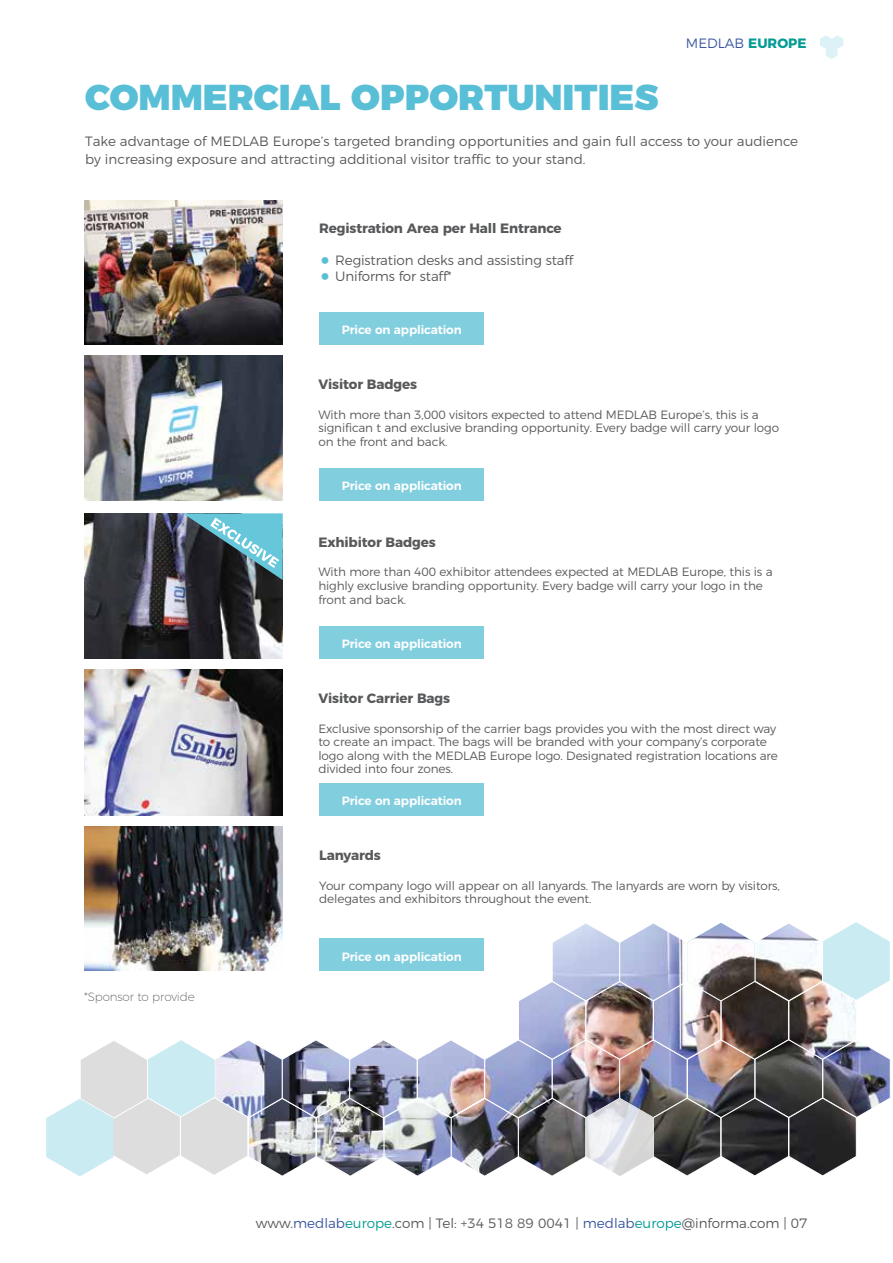
<style>
.page{position:relative;width:893px;height:1263px;background:#fff}
.page>*{position:absolute;margin:0;border:0;box-sizing:border-box;transform-origin:0 0}
.t1{font:900 36px "Montserrat";color:#59bfd6}
.t2{font:300 13.5px/18px "Montserrat";color:#58595b}
.t3{font:700 13.5px "Montserrat";letter-spacing:-.01em;color:#58595b}
.t4{font:300 13.5px "Montserrat";color:#3a56a0}
.t5{font:300 12px/13.5px "Montserrat";letter-spacing:-.01em;color:#58595b}
.t6{font:600 12px "Montserrat";letter-spacing:-.01em;color:#fff}
.t7{font:200 12px "Montserrat";letter-spacing:-.01em;color:#58595b}
.s1{font-weight:700;color:#049b95}
.s2{color:#3a56a0}
.s3{color:#049b95}
</style>
<div class="page">
<svg style="left:820px;top:35px;width:23px;height:24px"></svg>
<div style="left:319px;top:312px;width:165px;height:32px;background:#81cedf"></div>
<img style="left:84px;top:200px;width:199px;height:145px">
<img style="left:84px;top:356px;width:199px;height:144px">
<img style="left:84px;top:513px;width:199px;height:145px">
<img style="left:84px;top:670px;width:199px;height:145px">
<img style="left:84px;top:826px;width:198px;height:96px">
<img style="left:46px;top:922px;width:844px;height:255px">
<div style="left:319px;top:468px;width:165px;height:32px;background:#81cedf"></div>
<div style="left:319px;top:626px;width:165px;height:32px;background:#81cedf"></div>
<div style="left:319px;top:783px;width:165px;height:32px;background:#81cedf"></div>
<div style="left:319px;top:938px;width:165px;height:33px;background:#81cedf"></div>
<svg style="left:183px;top:513px;width:100px;height:67px;background:#537d89"></svg>
<p class="t4" style="left:686px;top:32px;width:122px">MEDLAB <span class="s1">EUROPE</span></p>
<h1 class="t1" style="left:85px;top:67px;width:575px">COMMERCIAL OPPORTUNITIES</h1>
<p class="t2" style="left:85px;top:131px;width:714px">Take advantage of MEDLAB Europe’s targeted branding opportunities and gain full access to your audience by increasing exposure and attracting additional visitor traffic to your stand.</p>
<p class="t3" style="left:319px;top:217px;width:244px">Registration Area per Hall Entrance</p>
<p class="t2" style="left:335px;top:251px;width:239px;line-height:16.2px">Registration desks and assisting staff<br>Uniforms for staff*</p>
<p class="t6" style="left:342px;top:320px;width:122px">Price on application</p>
<p class="t3" style="left:318px;top:373px;width:100px">Visitor Badges</p>
<p class="t5" style="left:318px;top:407px;width:462px">With more than 3,000 visitors expected to attend MEDLAB Europe’s, this is a significan t and exclusive branding opportunity. Every badge will carry your logo on the front and back.</p>
<p class="t6" style="left:342px;top:476px;width:122px">Price on application</p>
<p class="t3" style="left:318px;top:531px;width:119px">Exhibitor Badges</p>
<p class="t5" style="left:318px;top:564px;width:456px">With more than 400 exhibitor attendees expected at MEDLAB Europe, this is a highly exclusive branding opportunity. Every badge will carry your logo in the front and back.</p>
<p class="t6" style="left:342px;top:634px;width:122px">Price on application</p>
<p class="t3" style="left:318px;top:687px;width:133px">Visitor Carrier Bags</p>
<p class="t5" style="left:318px;top:721px;width:461px">Exclusive sponsorship of the carrier bags provides you with the most direct way to create an impact. The bags will be branded with your company’s corporate logo along with the MEDLAB Europe logo. Designated registration locations are divided into four zones.</p>
<p class="t6" style="left:342px;top:791px;width:122px">Price on application</p>
<p class="t3" style="left:319px;top:844px;width:63px">Lanyards</p>
<p class="t5" style="left:319px;top:877px;width:462px">Your company logo will appear on all lanyards. The lanyards are worn by visitors, delegates and exhibitors throughout the event.</p>
<p class="t7" style="left:84px;top:988px;width:112px">*Sponsor to provide</p>
<p class="t6" style="left:342px;top:946px;width:122px">Price on application</p>
<p class="t2" style="left:256px;top:1213px;width:553px">www.<span class="s2">medlab</span><span class="s3">europe</span>.com | Tel: +34 518 89 0041 | <span class="s2">medlab</span><span class="s3">europe</span>@informa.com | 07</p>
</div>
